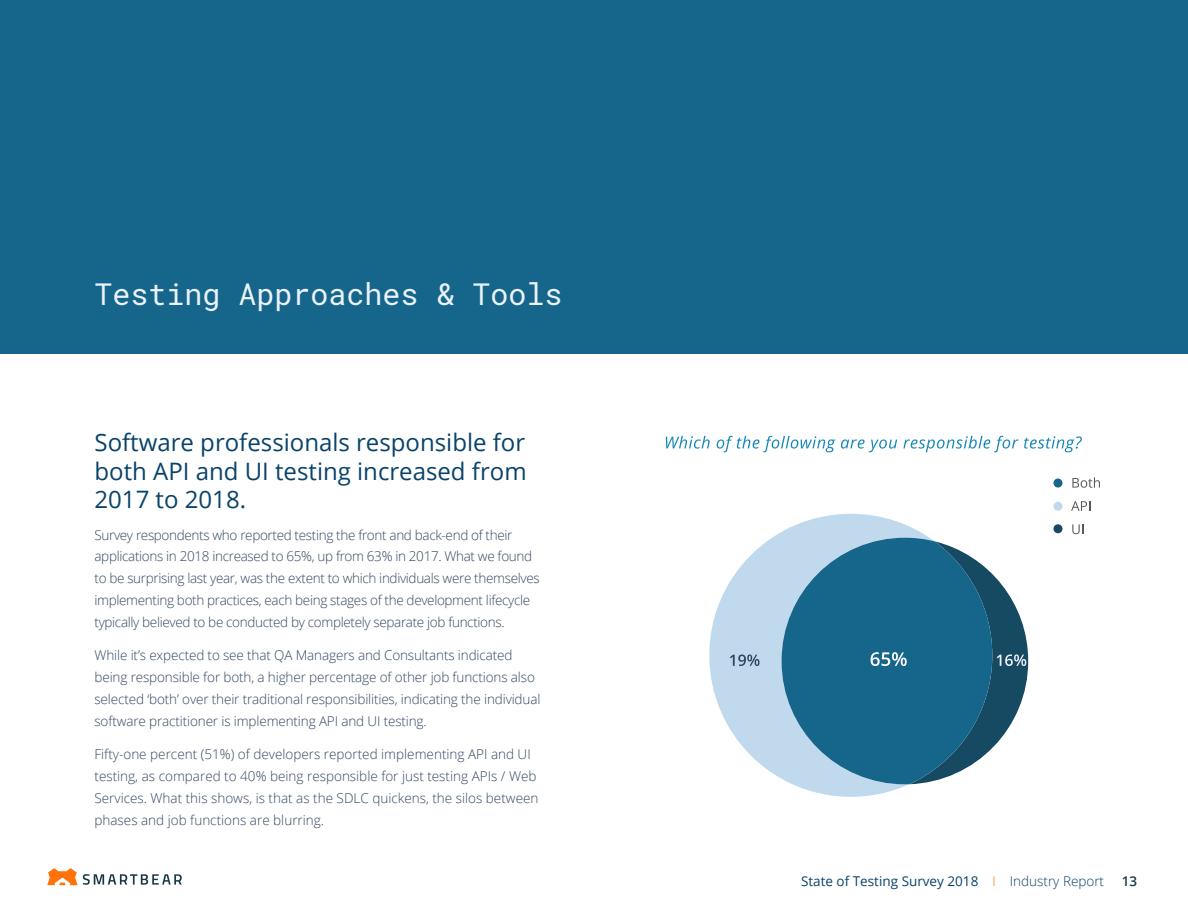
<style>
.page{position:relative;width:1188px;height:918px;background:#fff}
.page>*{position:absolute;margin:0;border:0;box-sizing:border-box;transform-origin:0 0}
.TOC_Header{font:30px "Roboto Mono";color:#ebf2fa}
.TOC_Header-2{font:24px/28.5px "Open Sans";color:#094369;text-align:justify}
.t1{font:300 13.5px/21.9px "Open Sans";letter-spacing:-.01em;color:#334561}
.t2{font:13.5px "Open Sans";color:#094369}
.t3{font:600 13.5px "Open Sans";color:#173647}
.s1{font-weight:300;color:#ff730b}
.s2{font-weight:300}
</style>
<div class="page">
<svg style="left:47px;top:868px;width:135px;height:17px"></svg>
<div style="left:0;top:0;width:1188px;height:353px;background:#16668c"></div>
<svg style="left:709px;top:514px;width:221px;height:283px;fill:#c1d9ec"></svg>
<svg style="left:782px;top:538px;width:152px;height:246px;background:#4787a7"></svg>
<svg style="left:730px;top:654px;width:30px;height:12px"></svg>
<svg style="left:871px;top:541px;width:157px;height:243px"></svg>
<svg style="left:666px;top:436px;width:44px;height:13px"></svg>
<svg style="left:717px;top:436px;width:118px;height:16px"></svg>
<svg style="left:841px;top:439px;width:56px;height:13px"></svg>
<svg style="left:903px;top:436px;width:179px;height:16px"></svg>
<svg style="left:1071px;top:501px;width:19px;height:10px"></svg>
<div style="left:1053px;top:502px;width:9px;height:9px;background:#c1d9ec;border-radius:50%"></div>
<svg style="left:1072px;top:524px;width:11px;height:10px"></svg>
<svg style="left:1072px;top:477px;width:28px;height:11px"></svg>
<div style="left:1053px;top:524px;width:9px;height:9px;background:#164962;border-radius:50%"></div>
<div style="left:1053px;top:479px;width:9px;height:9px;background:#16668c;border-radius:50%"></div>
<p class="TOC_Header" style="left:94px;top:274px;width:470px">Testing Approaches &amp; Tools</p>
<p class="TOC_Header-2" style="left:94px;top:428px;width:434px">Software professionals responsible for both API and UI testing increased from 2017 to 2018.</p>
<p class="t1" style="left:94px;top:523px;width:447px">Survey respondents who reported testing the front and back-end of their applications in 2018 increased to 65%, up from 63% in 2017. What we found to be surprising last year, was the extent to which individuals were themselves implementing both practices, each being stages of the development lifecycle typically believed to be conducted by completely separate job functions.</p>
<p class="t1" style="left:94px;top:644px;width:447px">While it’s expected to see that QA Managers and Consultants indicated being responsible for both, a higher percentage of other job functions also selected ‘both’ over their traditional responsibilities, indicating the individual software practitioner is implementing API and UI testing.</p>
<p class="t1" style="left:94px;top:743px;width:445px">Fifty-one percent (51%) of developers reported implementing API and UI testing, as compared to 40% being responsible for just testing APIs / Web Services. What this shows, is that as the SDLC quickens, the silos between phases and job functions are blurring.</p>
<p class="t2" style="left:801px;top:872px;width:305px">State of Testing Survey 2018 <span class="s1">I</span> <span class="s2">Industry Report</span></p>
<p class="t3" style="left:1122px;top:872px;width:17px">13</p>
</div>
